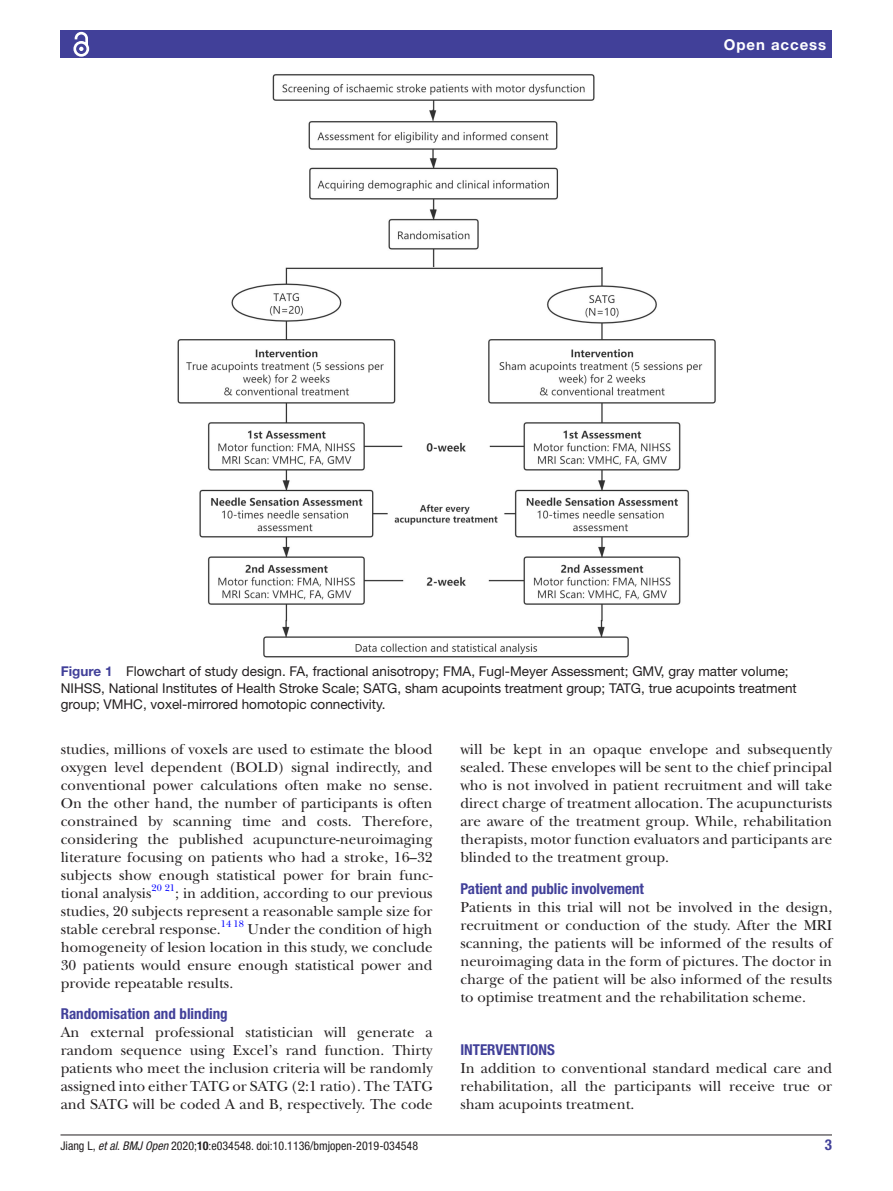
<style>
.page{position:relative;width:893px;height:1191px;background:#fff}
.page>*{position:absolute;margin:0;border:0;box-sizing:border-box;transform-origin:0 0}
.t1{font:15px/18px "New Baskerville";color:#231f20;text-align:justify}
.t2{font:700 condensed 15px "Helvetica Neue LT Std";color:#414099}
.t3{font:700 15px "Helvetica Neue LT Std";letter-spacing:.065em;color:#fff}
.t4{font:13.5px/16.2px "Helvetica Neue LT Std";color:#231f20}
.t5{font:condensed 12px "Helvetica Neue LT Std";color:#231f20}
.t6{font:9.9px "New Baskerville";color:#00f}
.s1{font-weight:700;color:#414099}
.s2{font-style:italic}
.s3{font-weight:700}
</style>
<div class="page">
<hr style="left:61px;top:1134px;width:771px;height:1px;background:#231f20">
<div style="left:61px;top:31px;width:771px;height:27px;background:#414099"></div>
<svg style="left:73px;top:31px;width:17px;height:26px"></svg>
<img style="left:177px;top:74px;width:539px;height:584px">
<p class="t3" style="left:724px;top:35px;width:104px">Open access</p>
<p class="t4" style="left:61px;top:663px;width:737px"><span class="s1">Figure 1</span> Flowchart of study design. FA, fractional anisotropy; FMA, Fugl-Meyer Assessment; GMV, gray matter volume;<br>NIHSS, National Institutes of Health Stroke Scale; SATG, sham acupoints treatment group; TATG, true acupoints treatment group; VMHC, voxel-mirrored homotopic connectivity.</p>
<p class="t1" style="left:61px;top:740px;width:373px">studies, millions of voxels are used to estimate the blood oxygen level dependent (BOLD) signal indirectly, and conventional power calculations often make no sense.<br>On the other hand, the number of participants is often constrained by scanning time and costs. Therefore, considering the published acupuncture-neuroimaging literature focusing on patients who had a stroke, 16–32 subjects show enough statistical power for brain func&shy;tional analysis</p>
<p class="t1" style="left:460px;top:740px;width:373px">will be kept in an opaque envelope and subsequently sealed. These envelopes will be sent to the chief principal who is not involved in patient recruitment and will take direct charge of treatment allocation. The acupuncturists are aware of the treatment group. While, rehabilitation therapists, motor function evaluators and participants are blinded to the treatment group.</p>
<p class="t2" style="left:460px;top:880px;width:185px">Patient and public involvement</p>
<p class="t1" style="left:460px;top:898px;width:373px">Patients in this trial will not be involved in the design, recruitment or conduction of the study. After the MRI scanning, the patients will be informed of the results of neuroimaging data in the form of pictures. The doctor in charge of the patient will be also informed of the results to optimise treatment and the rehabilitation scheme.</p>
<p class="t2" style="left:460px;top:1041px;width:96px">Interventions</p>
<p class="t1" style="left:460px;top:1059px;width:373px">In addition to conventional standard medical care and rehabilitation, all the participants will receive true or sham acupoints treatment.</p>
<p class="t6" style="left:152px;top:882px;width:25px">20 21</p>
<p class="t1" style="left:61px;top:884px;width:373px;text-indent:114px">; in addition, according to our previous studies, 20 subjects represent a reasonable sample size for stable cerebral response.</p>
<p class="t6" style="left:221px;top:918px;width:25px">14 18</p>
<p class="t1" style="left:61px;top:920px;width:373px;text-indent:187px">Under the condition of high homogeneity of lesion location in this study, we conclude 30 patients would ensure enough statistical power and provide repeatable results.</p>
<p class="t2" style="left:61px;top:1005px;width:169px">Randomisation and blinding</p>
<p class="t1" style="left:61px;top:1023px;width:373px">An external professional statistician will generate a random sequence using Excel’s rand function. Thirty patients who meet the inclusion criteria will be randomly assigned into either TATG or SATG (2:1 ratio). The TATG and SATG will be coded A and B, respectively. The code</p>
<p class="t5" style="left:61px;top:1138px;width:359px">Jiang L, <span class="s2">et al</span>. <span class="s2">BMJ Open</span> 2020;<span class="s3">10</span>:e034548. doi:10.1136/bmjopen-2019-034548</p>
<p class="t2" style="left:825px;top:1135px;width:9px">3</p>
</div>
